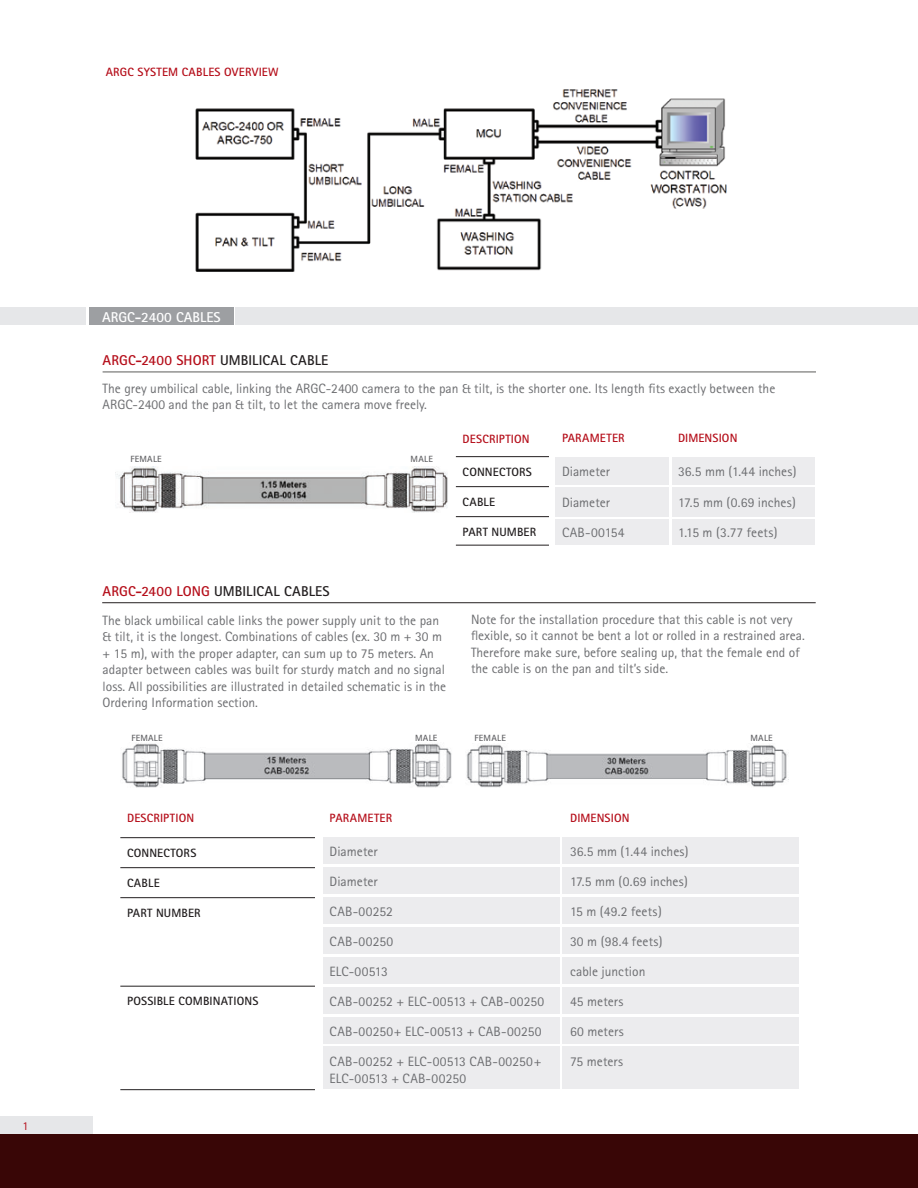
<style>
.page{position:relative;width:918px;height:1188px;background:#fff}
.page>*{position:absolute;margin:0;border:0;box-sizing:border-box;transform-origin:0 0}
.t1{font:700 14.25px "Rotis Sans Serif";letter-spacing:.01em;color:#231f20}
.t2{font:700 14.25px "Rotis Sans Serif";color:#fff}
.t3{font:700 14.25px "Rotis Sans Serif";color:#b50e1a}
.t4{font:13.5px/16.5px "Rotis Sans Serif";color:#6c6d70}
.t5{font:13.5px "Rotis Sans Serif";letter-spacing:.02em;color:#6c6d70}
.t6{font:700 12px "Rotis Sans Serif";letter-spacing:.015em;color:#b50e1a}
.t7{font:700 12px "Rotis Sans Serif";letter-spacing:.01em;color:#231f20}
.t8{font:12px "Rotis Sans Serif";color:#b50e1a}
.t9{font:700 9px "Rotis Sans Serif";letter-spacing:.03em;color:#636366}
.s1{color:#b50e1a}
</style>
<div class="page">
<img style="left:195px;top:89px;width:532px;height:183px">
<div style="left:89px;top:308px;width:144px;height:17px;background:#9d9fa2"></div>
<div style="left:0;top:308px;width:86px;height:17px;background:#e6e7e9"></div>
<div style="left:236px;top:308px;width:682px;height:17px;background:#e6e7e9"></div>
<hr style="left:103px;top:372px;width:713px;height:1px;background:#5c5c5a">
<div style="left:0;top:1134px;width:918px;height:54px;background:#390606"></div>
<img style="left:116px;top:467px;width:332px;height:46px">
<img style="left:122px;top:743px;width:330px;height:44px">
<img style="left:466px;top:744px;width:321px;height:43px">
<div style="left:555px;top:457px;width:113px;height:28px;background:#ececee"></div>
<div style="left:672px;top:457px;width:142px;height:28px;background:#ececee"></div>
<div style="left:555px;top:488px;width:113px;height:29px;background:#ececee"></div>
<div style="left:672px;top:488px;width:142px;height:29px;background:#ececee"></div>
<div style="left:555px;top:519px;width:113px;height:26px;background:#ececee"></div>
<div style="left:672px;top:519px;width:142px;height:26px;background:#ececee"></div>
<hr style="left:456px;top:456px;width:93px;height:1px;background:#231f20">
<hr style="left:456px;top:486px;width:93px;height:1px;background:#231f20">
<hr style="left:456px;top:516px;width:93px;height:1px;background:#231f20">
<hr style="left:456px;top:545px;width:93px;height:1px;background:#231f20">
<hr style="left:120px;top:837px;width:195px;height:1px;background:#231f20">
<hr style="left:120px;top:867px;width:195px;height:1px;background:#231f20">
<hr style="left:120px;top:897px;width:195px;height:1px;background:#231f20">
<hr style="left:120px;top:986px;width:195px;height:1px;background:#231f20">
<hr style="left:120px;top:1089px;width:195px;height:1px;background:#231f20">
<div style="left:323px;top:838px;width:236px;height:26px;background:#ececee"></div>
<div style="left:323px;top:957px;width:236px;height:26px;background:#ececee"></div>
<div style="left:562px;top:838px;width:237px;height:26px;background:#ececee"></div>
<div style="left:562px;top:957px;width:237px;height:26px;background:#ececee"></div>
<div style="left:323px;top:868px;width:236px;height:26px;background:#ececee"></div>
<div style="left:323px;top:987px;width:236px;height:26px;background:#ececee"></div>
<div style="left:562px;top:868px;width:237px;height:26px;background:#ececee"></div>
<div style="left:562px;top:987px;width:237px;height:26px;background:#ececee"></div>
<div style="left:323px;top:898px;width:236px;height:26px;background:#ececee"></div>
<div style="left:323px;top:1017px;width:236px;height:26px;background:#ececee"></div>
<div style="left:323px;top:927px;width:236px;height:26px;background:#ececee"></div>
<div style="left:323px;top:1046px;width:236px;height:43px;background:#ececee"></div>
<div style="left:562px;top:898px;width:237px;height:26px;background:#ececee"></div>
<div style="left:562px;top:1017px;width:237px;height:26px;background:#ececee"></div>
<div style="left:562px;top:927px;width:237px;height:26px;background:#ececee"></div>
<div style="left:562px;top:1046px;width:237px;height:43px;background:#ececee"></div>
<hr style="left:102px;top:602px;width:714px;height:1px;background:#231f20">
<div style="left:0;top:1116px;width:93px;height:18px;background:#e6e7e9"></div>
<p class="t6" style="left:106px;top:64px;width:8px">ARGC</p>
<p class="t6" style="left:137px;top:64px;width:143px">SYSTEM CABLES OVERVIEW</p>
<p class="t8" style="left:22px;top:1119px;width:7px">1</p>
<p class="t2" style="left:102px;top:308px;width:10px">ARGC</p>
<p class="t2" style="left:135px;top:308px;width:88px">-2400 CABLES</p>
<p class="t3" style="left:103px;top:351px;width:10px">ARGC</p>
<p class="t1" style="left:135px;top:351px;width:194px"><span class="s1">-2400 SHORT</span> UMBILICAL CABLE</p>
<p class="t4" style="left:103px;top:380px;width:674px">The grey umbilical cable, linking the ARGC-2400 camera to the pan &amp; tilt, is the shorter one. Its length fits exactly between the<br>ARGC-2400 and the pan &amp; tilt, to let the camera move freely.</p>
<p class="t9" style="left:130px;top:453px;width:33px">FEMALE</p>
<p class="t9" style="left:411px;top:453px;width:24px">MALE</p>
<p class="t6" style="left:463px;top:431px;width:69px">DESCRIPTION</p>
<p class="t7" style="left:463px;top:464px;width:71px">CONNECTORS</p>
<p class="t7" style="left:463px;top:494px;width:34px">CABLE</p>
<p class="t7" style="left:463px;top:524px;width:75px">PART NUMBER</p>
<p class="t6" style="left:562px;top:430px;width:64px">PARAMETER</p>
<p class="t4" style="left:562px;top:463px;width:50px">Diameter</p>
<p class="t4" style="left:562px;top:494px;width:50px">Diameter</p>
<p class="t5" style="left:562px;top:525px;width:64px">CAB-00154</p>
<p class="t6" style="left:678px;top:430px;width:61px">DIMENSION</p>
<p class="t4" style="left:678px;top:463px;width:120px">36.5 mm (1.44 inches)</p>
<p class="t4" style="left:678px;top:494px;width:119px">17.5 mm (0.69 inches)</p>
<p class="t4" style="left:678px;top:525px;width:101px">1.15 m (3.77 feets)</p>
<p class="t3" style="left:103px;top:582px;width:10px">ARGC</p>
<p class="t1" style="left:135px;top:582px;width:196px"><span class="s1">-2400 LONG</span> UMBILICAL CABLES</p>
<p class="t4" style="left:103px;top:612px;width:345px">The black umbilical cable links the power supply unit to the pan &amp; tilt, it is the longest. Combinations of cables (ex. 30 m + 30 m + 15 m), with the proper adapter, can sum up to 75 meters. An adapter between cables was built for sturdy match and no signal loss. All possibilities are illustrated in detailed schematic is in the Ordering Information section.</p>
<p class="t4" style="left:471px;top:611px;width:335px">Note for the installation procedure that this cable is not very flexible, so it cannot be bent a lot or rolled in a restrained area.<br>Therefore make sure, before sealing up, that the female end of the cable is on the pan and tilt’s side.</p>
<p class="t9" style="left:131px;top:732px;width:33px">FEMALE</p>
<p class="t9" style="left:475px;top:732px;width:33px">FEMALE</p>
<p class="t9" style="left:415px;top:732px;width:24px">MALE</p>
<p class="t9" style="left:751px;top:732px;width:24px">MALE</p>
<p class="t6" style="left:127px;top:811px;width:69px">DESCRIPTION</p>
<p class="t7" style="left:127px;top:845px;width:71px">CONNECTORS</p>
<p class="t7" style="left:127px;top:875px;width:34px">CABLE</p>
<p class="t7" style="left:127px;top:905px;width:75px">PART NUMBER</p>
<p class="t7" style="left:127px;top:994px;width:133px">POSSIBLE COMBINATIONS</p>
<p class="t6" style="left:330px;top:810px;width:64px">PARAMETER</p>
<p class="t4" style="left:330px;top:844px;width:50px">Diameter</p>
<p class="t4" style="left:330px;top:874px;width:50px">Diameter</p>
<p class="t4" style="left:330px;top:904px;width:65px">CAB-00252</p>
<p class="t5" style="left:330px;top:934px;width:65px">CAB-00250</p>
<p class="t4" style="left:330px;top:963px;width:60px">ELC-00513</p>
<p class="t4" style="left:330px;top:993px;width:216px">CAB-00252 + ELC-00513 + CAB-00250</p>
<p class="t4" style="left:330px;top:1023px;width:214px">CAB-00250+ ELC-00513 + CAB-00250</p>
<p class="t4" style="left:330px;top:1053px;width:213px">CAB-00252 + ELC-00513 CAB-00250+<br>ELC-00513 + CAB-00250</p>
<p class="t6" style="left:570px;top:811px;width:61px">DIMENSION</p>
<p class="t4" style="left:570px;top:843px;width:120px">36.5 mm (1.44 inches)</p>
<p class="t4" style="left:570px;top:873px;width:119px">17.5 mm (0.69 inches)</p>
<p class="t4" style="left:570px;top:903px;width:93px">15 m (49.2 feets)</p>
<p class="t4" style="left:570px;top:933px;width:94px">30 m (98.4 feets)</p>
<p class="t4" style="left:570px;top:963px;width:77px">cable junction</p>
<p class="t4" style="left:570px;top:993px;width:55px">45 meters</p>
<p class="t4" style="left:570px;top:1023px;width:55px">60 meters</p>
<p class="t4" style="left:570px;top:1053px;width:55px">75 meters</p>
</div>
